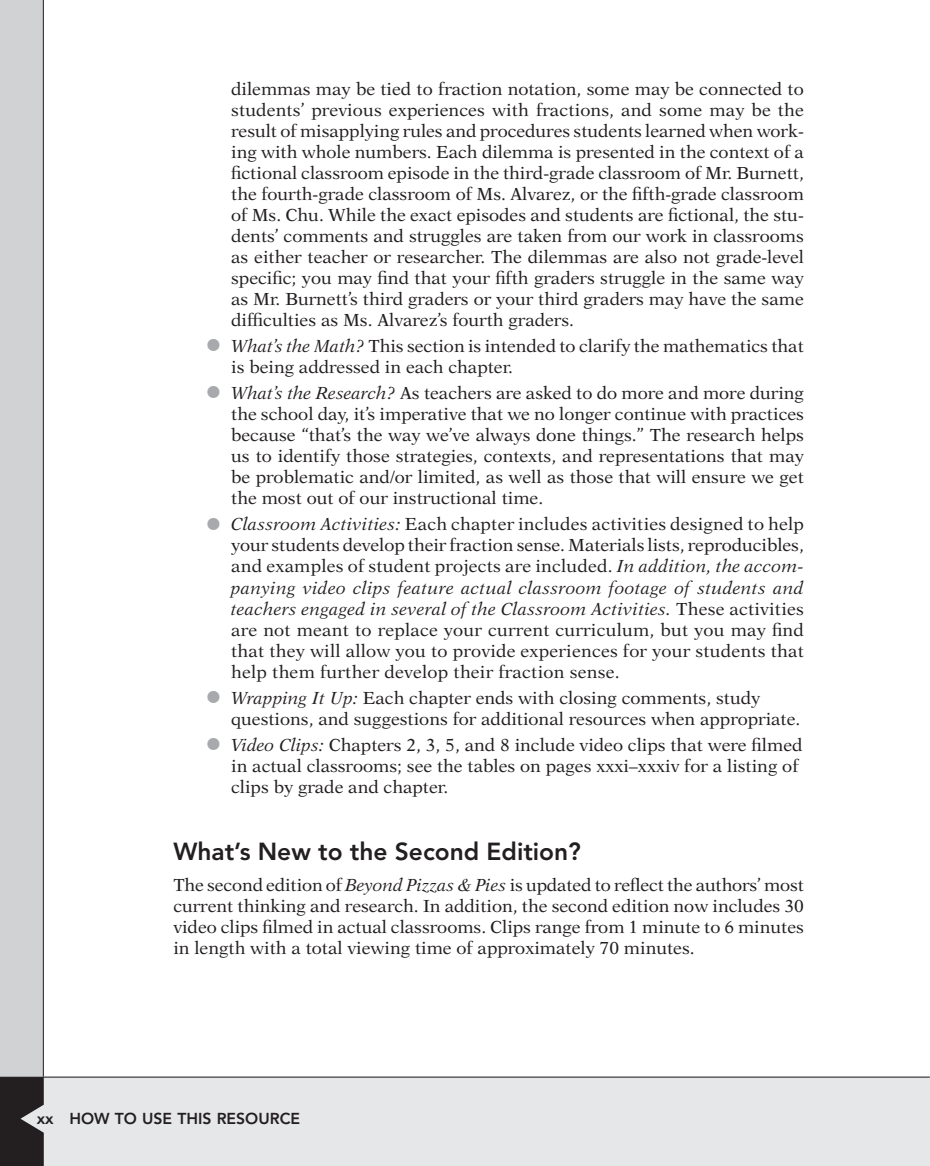
<style>
.page{position:relative;width:930px;height:1166px;background:#fff}
.page>*{position:absolute;margin:0;border:0;box-sizing:border-box;transform-origin:0 0}
.t1{font:800 24.5px "Avenir LT Std";color:#231f20}
.TX1{font:17.5px/21px "New Aster LT Std";color:#231f20;text-align:justify}
.t2{font:800 15.75px "Avenir LT Std";color:#231f20}
.s1{font-size:35px;color:#a8a9ad}
.s2{font-style:italic}
</style>
<div class="page">
<div style="left:0;top:0;width:44px;height:1076px;background:#d1d2d4"></div>
<div style="left:0;top:1076px;width:929px;height:90px;background:#e6e7e9"></div>
<svg style="left:0;top:1077px;width:44px;height:88px;background:#343031"></svg>
<hr style="left:0;top:1076px;width:929px;height:1px;background:#231f20">
<hr style="left:43px;top:0;width:1px;height:1076px;background:#231f20">
<p class="TX1" style="left:231px;top:78px;width:574px">dilemmas may be tied to fraction notation, some may be connected to students’ previous experiences with fractions, and some may be the result of misapplying rules and procedures students learned when work&shy;ing with whole numbers. Each dilemma is presented in the context of a fictional classroom episode in the third-grade classroom of Mr. Burnett, the fourth-grade classroom of Ms. Alvarez, or the fifth-grade classroom of Ms. Chu. While the exact episodes and students are fictional, the stu&shy;dents’ comments and struggles are taken from our work in classrooms as either teacher or researcher. The dilemmas are also not grade-level specific; you may find that your fifth graders struggle in the same way as Mr. Burnett’s third graders or your third graders may have the same difficulties as Ms. Alvarez’s fourth graders.</p>
<p class="TX1" style="left:231px;top:335px;width:574px;text-indent:-26px"><span class="s1">•</span> <span class="s2">What’s the Math?</span> This section is intended to clarify the mathematics that is being addressed in each chapter.</p>
<p class="TX1" style="left:231px;top:383px;width:574px;text-indent:-26px"><span class="s1">•</span> <span class="s2">What’s the Research?</span> As teachers are asked to do more and more during the school day, it’s imperative that we no longer continue with practices because “that’s the way we’ve always done things.” The research helps us to identify those strategies, contexts, and representations that may be problematic and/or limited, as well as those that will ensure we get the most out of our instructional time.</p>
<p class="TX1" style="left:231px;top:514px;width:574px;text-indent:-26px"><span class="s1">•</span> <span class="s2">Classroom Activities:</span> Each chapter includes activities designed to help your students develop their fraction sense. Materials lists, reproducibles, and examples of student projects are included. <span class="s2">In addition, the accom&shy;panying video clips feature actual classroom footage of students and teachers engaged in several of the Classroom Activities.</span> These activities are not meant to replace your current curriculum, but you may find that they will allow you to provide experiences for your students that help them further develop their fraction sense.</p>
<p class="TX1" style="left:231px;top:687px;width:570px;text-indent:-26px"><span class="s1">•</span> <span class="s2">Wrapping It Up:</span> Each chapter ends with closing comments, study questions, and suggestions for additional resources when appropriate.</p>
<p class="TX1" style="left:231px;top:734px;width:572px;text-align:left;text-indent:-26px"><span class="s1">•</span> <span class="s2">Video Clips:</span> Chapters 2, 3, 5, and 8 include video clips that were filmed in actual classrooms; see the tables on pages xxxi–xxxiv for a listing of clips by grade and chapter.</p>
<p class="t1" style="left:173px;top:836px;width:409px">What’s N ew to the Second Edition?</p>
<p class="TX1" style="left:173px;top:874px;width:632px">The second edition of <span class="s2">Beyond Pizzas &amp; Pies</span> is updated to reflect the authors’ most current thinking and research. In addition, the second edition now includes 30 video clips filmed in actual classrooms. Clips range from 1 minute to 6 minutes in length with a total viewing time of approximately 70 minutes.</p>
<p class="t2" style="left:37px;top:1109px;width:265px">xx How to Use Th is Resource</p>
</div>
